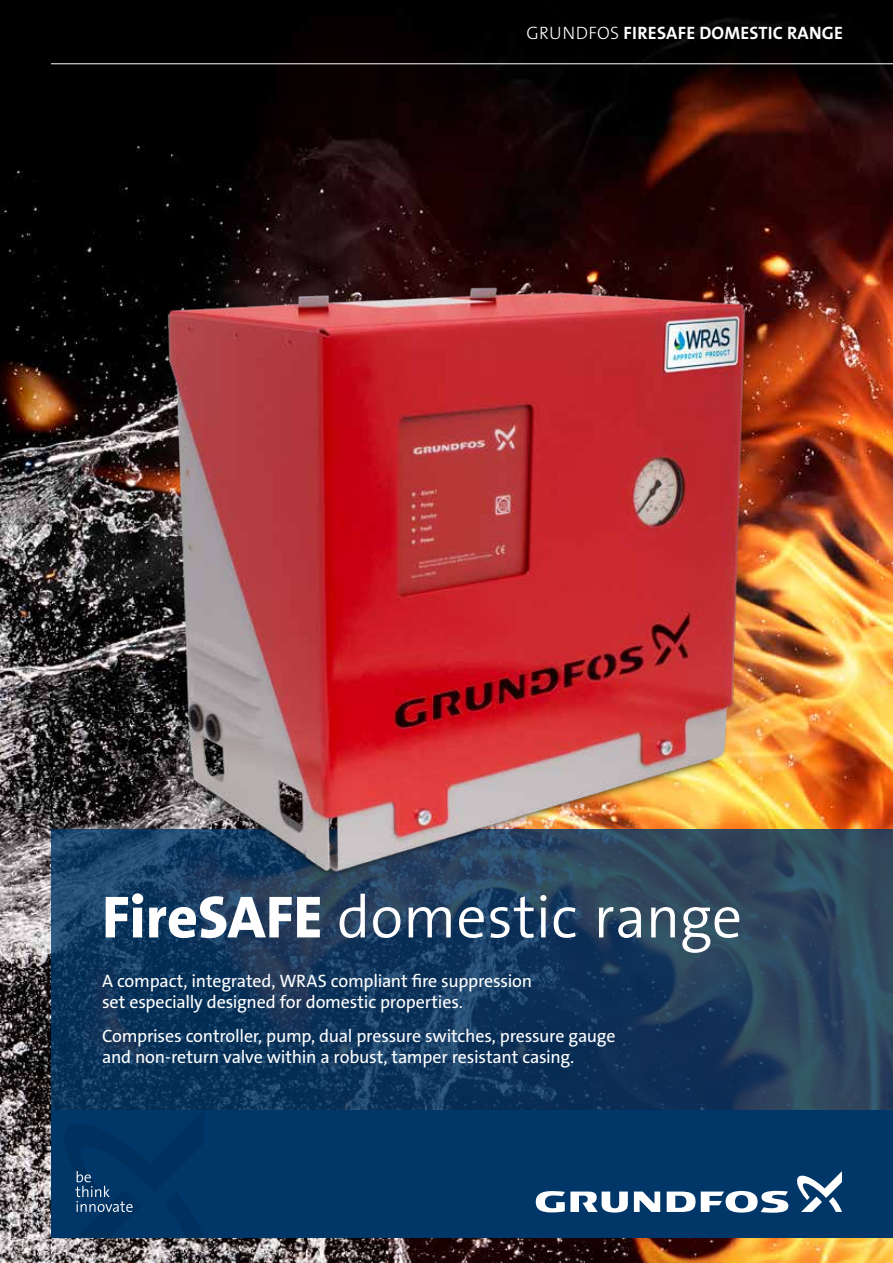
<style>
.page{position:relative;width:893px;height:1263px;background:#fff}
.page>*{position:absolute;margin:0;border:0;box-sizing:border-box;transform-origin:0 0}
.t1{font:60px "Grundfos The Sans V2 OT 4 SL";color:#fff}
.t2{font:18px/21px "Grundfos The Sans V2 OT 5 R";letter-spacing:-.01em;color:#fff}
.t3{font:18px "Grundfos The Sans V2 OT 7 B";letter-spacing:.015em;color:#fff}
.s1{font-family:"Grundfos The Sans V2 OT 3 L"}
.s2{font-family:"Grundfos The Sans V2 OT 8 XB"}
</style>
<div class="page">
<img style="left:0;top:0;width:893px;height:1263px">
<div style="left:51px;top:1110px;width:842px;height:127px;background:#003768"></div>
<svg style="left:634px;top:1191px;width:26px;height:21px"></svg>
<svg style="left:536px;top:1191px;width:92px;height:21px"></svg>
<svg style="left:667px;top:1191px;width:121px;height:22px"></svg>
<svg style="left:797px;top:1171px;width:45px;height:41px"></svg>
<svg style="left:64px;top:1111px;width:140px;height:126px"></svg>
<svg style="left:51px;top:829px;width:842px;height:281px;background:#1a3c5d"></svg>
<img style="left:153px;top:272px;width:614px;height:612px">
<hr style="left:51px;top:63px;width:842px;height:1px;background:#fff">
<p class="t3" style="left:526px;top:21px;width:318px"><span class="s1">GRUNDFOS</span> FIRESAFE DOMESTIC RANGE</p>
<h1 class="t1" style="left:102px;top:879px;width:642px"><span class="s2">FireSAFE</span> domestic range</h1>
<p class="t2" style="left:102px;top:971px;width:432px">A compact, integrated, WRAS compliant fire suppression set especially designed for domestic properties.</p>
<p class="t2" style="left:102px;top:1025px;width:515px">Comprises controller, pump, dual pressure switches, pressure gauge and non-return valve within a robust, tamper resistant casing.</p>
</div>
